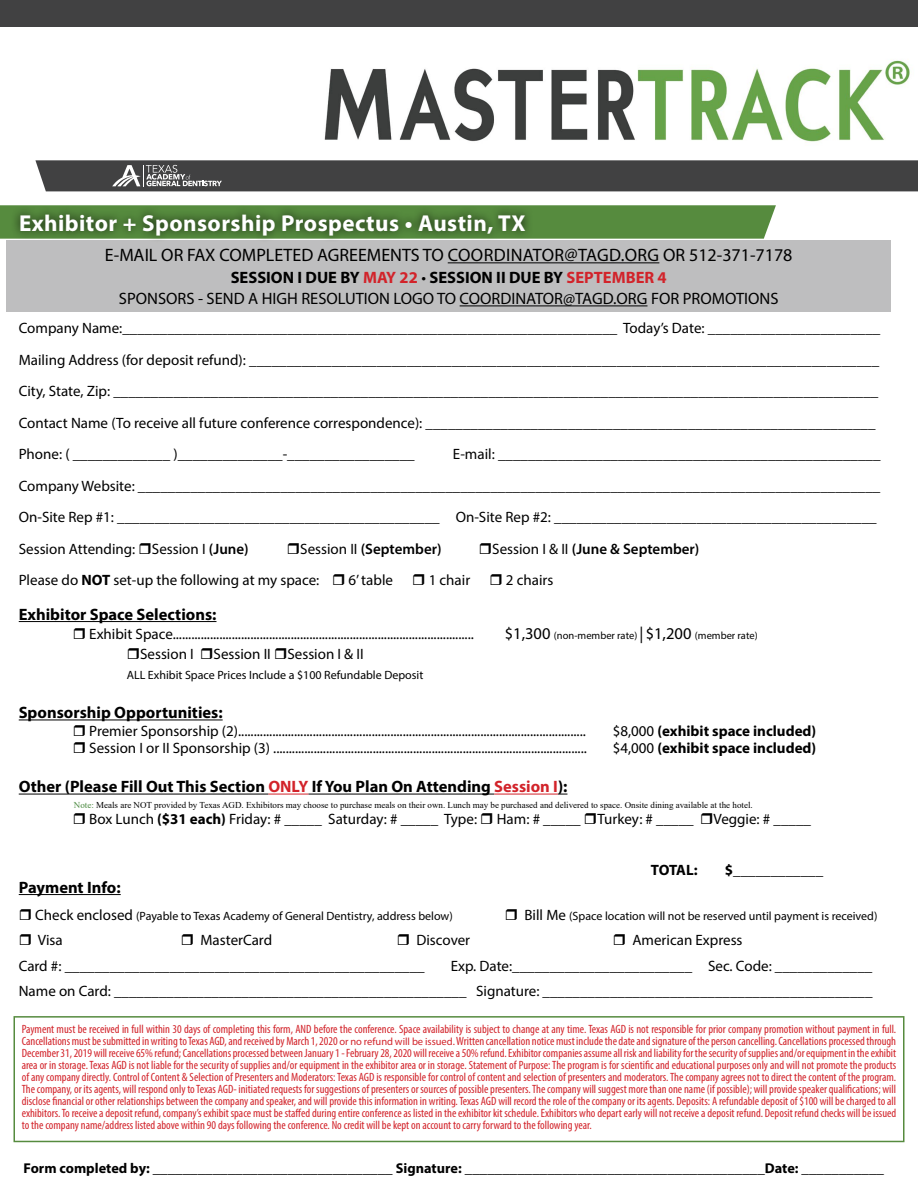
<style>
.page{position:relative;width:918px;height:1188px;background:#fff}
.page>*{position:absolute;margin:0;border:0;box-sizing:border-box;transform-origin:0 0}
.t1{font:700 23.1px "Myriad Pro";letter-spacing:.02em;color:#fff}
.t2{font:18px "Myriad Pro";color:#000}
.t3{font:700 16.5px "Myriad Pro";color:#000}
.t4{font:16.5px/21.6px "Myriad Pro";color:#000;text-align:center}
.t5{font:15px/31.5px "Myriad Pro";color:#000}
.t6{font:700 15px "Myriad Pro";color:#000}
.t7{font:600 15px "Myriad Pro";color:#000}
.t8{font:condensed 12px/12px "Myriad Pro";color:#d2232a;text-align:justify}
.t9{font:12px "Myriad Pro";color:#000}
.t10{font:10.5px "Myriad Pro";color:#000}
.t11{font:9px "Times New Roman";color:#000}
.s1{font-weight:700}
.s2{font-weight:700;color:#d2232a}
.s3{font-weight:600}
.s4{font-weight:400}
.s5{font-size:16.5px}
.s6{color:#d2232a}
.s7{font-size:15px}
.s8{color:#4a893f}
.s9{font-stretch:normal;font-size:10.5px}
.s10{font-weight:700;font-size:14.25px}
</style>
<div class="page">
<svg style="left:0;top:205px;width:776px;height:34px;background:#5d8f46"></svg>
<hr style="left:19px;top:621px;width:197px;height:1px;background:#000">
<hr style="left:19px;top:720px;width:204px;height:1px;background:#000">
<hr style="left:19px;top:794px;width:249px;height:1px;background:#000">
<hr style="left:268px;top:794px;width:41px;height:1px;background:#d2232a">
<hr style="left:309px;top:794px;width:185px;height:1px;background:#000">
<hr style="left:494px;top:794px;width:64px;height:1px;background:#d2232a">
<hr style="left:19px;top:894px;width:102px;height:1px;background:#000">
<div style="left:14px;top:1016px;width:890px;height:126px;border:2px solid #568b3e"></div>
<div style="left:11px;top:205px;width:523px;height:39px;background:#000;opacity:.75"></div>
<div style="left:6px;top:241px;width:885px;height:71px;background:#bebebf"></div>
<hr style="left:448px;top:262px;width:211px;height:1px;background:#000">
<hr style="left:460px;top:305px;width:188px;height:1px;background:#000">
<img style="left:324px;top:60px;width:586px;height:83px">
<div style="left:0;top:0;width:918px;height:27px;background:#414142"></div>
<svg style="left:35px;top:160px;width:883px;height:31px;background:#484849"></svg>
<h1 class="t1" style="left:19px;top:208px;width:508px">Exhibitor + Sponsorship Prospectus • Austin, TX</h1>
<h2 class="t2" style="left:105px;top:244px;width:689px">E-MAIL OR FAX COMPLETED AGREEMENTS TO COORDINATOR@TAGD.ORG OR 512-371-7178</h2>
<h3 class="t4" style="left:119px;top:266px;width:661px"><span class="s1">SESSION I DUE BY</span> <span class="s2">MAY 22</span> • <span class="s1">SESSION II DUE BY</span> <span class="s2">SEPTEMBER 4<br></span>SPONSORS - SEND A HIGH RESOLUTION LOGO TO COORDINATOR@TAGD.ORG FOR PROMOTIONS</h3>
<p class="t5" style="left:19px;top:312px;width:863px">Company Name:__________________________________________________________________ Today’s Date: _______________________ Mailing Address (for deposit refund): ____________________________________________________________________________________ City, State, Zip: ______________________________________________________________________________________________________ Contact Name (To receive all future conference correspondence): ____________________________________________________________ Phone: ( _____________ )______________-_________________</p>
<p class="t5" style="left:19px;top:438px;width:863px;text-indent:434px">E-mail: ___________________________________________________ Company Website: ___________________________________________________________________________________________________ On-Site Rep #1: ___________________________________________ On-Site Rep #2: ___________________________________________ Session Attending: Session I <span class="s3">(June)</span></p>
<p class="t7" style="left:300px;top:539px;width:143px"><span class="s4">Session II</span> (September)</p>
<p class="t7" style="left:492px;top:539px;width:209px"><span class="s4">Session I &amp; II</span> (June &amp; September)</p>
<p class="t5" style="left:19px;top:564px;width:302px">Please do <span class="s1">NOT</span> set-up the following at my space:</p>
<p class="t5" style="left:349px;top:564px;width:46px">6’ table</p>
<p class="t5" style="left:429px;top:564px;width:43px">1 chair</p>
<p class="t5" style="left:506px;top:564px;width:49px">2 chairs</p>
<h3 class="t3" style="left:19px;top:604px;width:199px">Exhibitor Space Selections:</h3>
<p class="t5" style="left:89px;top:618px;width:386px">Exhibit Space.................................................................................................</p>
<p class="t10" style="left:505px;top:629px;width:254px"><span class="s5">$1,300</span> (non-member rate) <span class="s5">| $1,200</span> (member rate)</p>
<p class="t5" style="left:140px;top:638px;width:55px">Session I</p>
<p class="t5" style="left:214px;top:638px;width:152px">Session II Session I &amp; II</p>
<p class="t9" style="left:127px;top:667px;width:298px">ALL Exhibit Space Prices Include a $100 Refundable Deposit</p>
<h3 class="t3" style="left:19px;top:702px;width:205px">Sponsorship Opportunities:</h3>
<p class="t5" style="left:89px;top:715px;width:498px">Premier Sponsorship (2)................................................................................................................</p>
<p class="t6" style="left:613px;top:721px;width:205px"><span class="s4">$8,000</span> (exhibit space included)</p>
<p class="t5" style="left:89px;top:732px;width:499px">Session I or II Sponsorship (3) .....................................................................................................</p>
<p class="t6" style="left:613px;top:738px;width:205px"><span class="s4">$4,000</span> (exhibit space included)</p>
<h3 class="t3" style="left:19px;top:776px;width:550px">Other (Please Fill Out This Section <span class="s6">ONLY</span> If You Plan On Attending <span class="s6">Session I</span>):</h3>
<p class="t5" style="left:89px;top:803px;width:389px">Box Lunch <span class="s1">($31 each)</span> Friday: # _____ Saturday: # _____ Type:</p>
<p class="t5" style="left:497px;top:803px;width:198px">Ham: # _____ Turkey: # _____</p>
<p class="t5" style="left:713px;top:803px;width:99px">Veggie: # _____</p>
<p class="t6" style="left:651px;top:860px;width:48px">TOTAL:</p>
<p class="t6" style="left:725px;top:860px;width:100px">$____________</p>
<h3 class="t3" style="left:19px;top:877px;width:103px">Payment Info:</h3>
<p class="t9" style="left:35px;top:908px;width:419px"><span class="s7">Check enclosed</span> (Payable to Texas Academy of General Dentistry, address below)</p>
<p class="t9" style="left:524px;top:908px;width:354px"><span class="s7">Bill Me</span> (Space location will not be reserved until payment is received)</p>
<p class="t5" style="left:38px;top:924px;width:26px">Visa</p>
<p class="t5" style="left:200px;top:924px;width:73px">MasterCard</p>
<p class="t5" style="left:416px;top:924px;width:55px">Discover</p>
<p class="t5" style="left:632px;top:924px;width:112px">American Express</p>
<p class="t5" style="left:19px;top:950px;width:407px">Card #: ________________________________________________</p>
<p class="t11" style="left:74px;top:798px;width:680px"><span class="s8">Note:</span> Meals are NOT provided by Texas AGD. Exhibitors may choose to purchase meals on their own. Lunch may be purchased and delivered to space. Onsite dining available at the hotel.</p>
<p class="t5" style="left:19px;top:953px;width:855px;line-height:25.5px;text-align:right">Exp. Date:________________________ Sec. Code: _____________<br>Name on Card: _______________________________________________ Signature: ____________________________________________</p>
<p class="t8" style="left:22px;top:1023px;width:876px">Payment must be received in full within 30 days of completing this form, AND before the conference. Space availability is subject to change at any time. Texas AGD is not responsible for prior company promotion without payment in full.<br>Cancellations must be submitted in writing to Texas AGD, and received by March 1, 2020 <span class="s9">or no refund will be issued</span>. Written cancellation notice must include the date and signature of the person cancelling. Cancellations processed through December 31, 2019 will receive 65% refund; Cancellations processed between January 1 - February 28, 2020 will receive a 50% refund. Exhibitor companies assume all risk and liability for the security of supplies and/or equipment in the exhibit area or in storage. Texas AGD is not liable for the security of supplies and/or equipment in the exhibitor area or in storage. Statement of Purpose: The program is for scientific and educational purposes only and will not promote the products of any company directly. Control of Content &amp; Selection of Presenters and Moderators: Texas AGD is responsible for control of content and selection of presenters and moderators. The company agrees not to direct the content of the program.<br>The company, or its agents, will respond only to Texas AGD- initiated requests for suggestions of presenters or sources of possible presenters. The company will suggest more than one name (if possible); will provide speaker qualifications; will disclose financial or other relationships between the company and speaker, and will provide this information in writing. Texas AGD will record the role of the company or its agents. Deposits: A refundable deposit of $100 will be charged to all exhibitors. To receive a deposit refund, company’s exhibit space must be staffed during entire conference as listed in the exhibitor kit schedule. Exhibitors who depart early will not receive a deposit refund. Deposit refund checks will be issued to the company name/address listed above within 90 days following the conference. No credit will be kept on account to carry forward to the following year.</p>
<p class="t5" style="left:24px;top:1152px;width:862px"><span class="s10">Form completed by:</span> ________________________________ <span class="s10">Signature:</span> ________________________________________<span class="s10">Date:</span> ___________</p>
</div>
